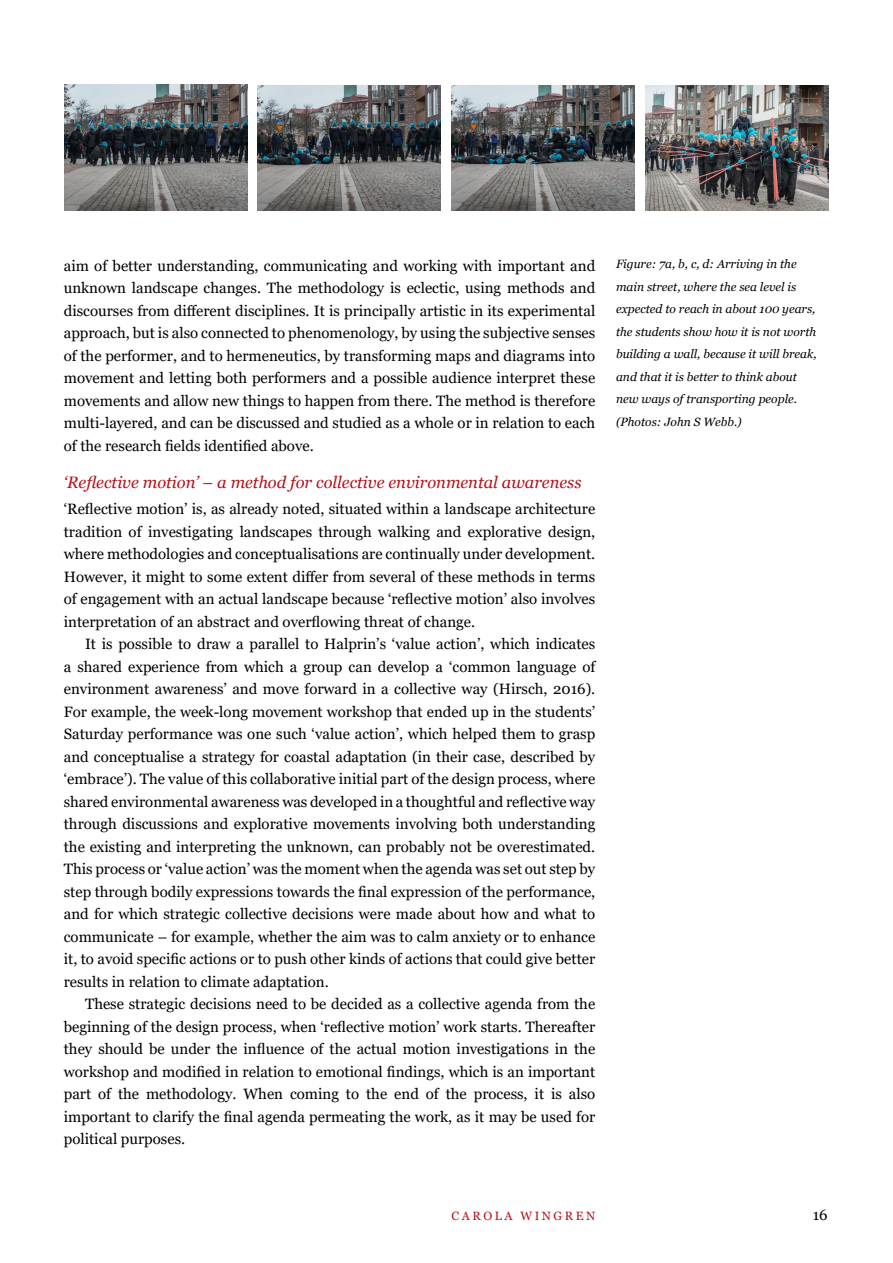
<style>
.page{position:relative;width:893px;height:1263px;background:#fff}
.page>*{position:absolute;margin:0;border:0;box-sizing:border-box;transform-origin:0 0}
.LR_subhead_2{font:italic 16.5px "Georgia";color:#b5111a}
.LR_body_text{font:15px/22.5px "Georgia";color:#000;text-align:justify}
.LR_body_text_no_inde{font:15px/22.5px "Georgia";color:#000;text-align:justify}
.LR_caption{font:italic 12px/22.5px "Georgia";color:#000}
.t1{font:12px "Georgia";letter-spacing:.21em;color:#b5121b}
</style>
<div class="page">
<img style="left:64px;top:85px;width:183px;height:125px">
<img style="left:258px;top:85px;width:182px;height:125px">
<img style="left:451px;top:85px;width:183px;height:125px">
<img style="left:646px;top:85px;width:183px;height:125px">
<p class="LR_body_text_no_inde" style="left:64px;top:255px;width:533px">aim of better understanding, communicating and working with important and unknown landscape changes. The methodology is eclectic, using methods and discourses from different disciplines. It is principally artistic in its experimental approach, but is also connected to phenomenology, by using the subjective senses of the performer, and to hermeneutics, by transforming maps and diagrams into movement and letting both performers and a possible audience interpret these movements and allow new things to happen from there. The method is therefore multi-layered, and can be discussed and studied as a whole or in relation to each of the research fields identified above.</p>
<p class="LR_subhead_2" style="left:64px;top:471px;width:519px">‘Reflective motion’ – a method for collective environmental awareness</p>
<p class="LR_body_text_no_inde" style="left:64px;top:498px;width:533px">‘Reflective motion’ is, as already noted, situated within a landscape architecture tradition of investigating landscapes through walking and explorative design, where methodologies and conceptualisations are continually under development.<br>However, it might to some extent differ from several of these methods in terms of engagement with an actual landscape because ‘reflective motion’ also involves interpretation of an abstract and overflowing threat of change.</p>
<p class="LR_body_text" style="left:64px;top:633px;width:533px;text-indent:21px">It is possible to draw a parallel to Halprin’s ‘value action’, which indicates a shared experience from which a group can develop a ‘common language of environment awareness’ and move forward in a collective way (Hirsch, 2016).<br>For example, the week-long movement workshop that ended up in the students’ Saturday performance was one such ‘value action’, which helped them to grasp and conceptualise a strategy for coastal adaptation (in their case, described by ‘embrace’). The value of this collaborative initial part of the design process, where shared environmental awareness was developed in a thoughtful and reflective way through discussions and explorative movements involving both understanding the existing and interpreting the unknown, can probably not be overestimated.<br>This process or ‘value action’ was the moment when the agenda was set out step by step through bodily expressions towards the final expression of the performance, and for which strategic collective decisions were made about how and what to communicate – for example, whether the aim was to calm anxiety or to enhance it, to avoid specific actions or to push other kinds of actions that could give better results in relation to climate adaptation.</p>
<p class="LR_body_text" style="left:64px;top:993px;width:533px;text-indent:21px">These strategic decisions need to be decided as a collective agenda from the beginning of the design process, when ‘reflective motion’ work starts. Thereafter they should be under the influence of the actual motion investigations in the workshop and modified in relation to emotional findings, which is an important part of the methodology. When coming to the end of the process, it is also important to clarify the final agenda permeating the work, as it may be used for political purposes.</p>
<p class="LR_caption" style="left:616px;top:253px;width:202px">Figure: 7a, b, c, d: Arriving in the main street, where the sea level is expected to reach in about 100 years, the students show how it is not worth building a wall, because it will break, and that it is better to think about new ways of transporting people. (Photos: John S Webb.)</p>
<p class="t1" style="left:452px;top:1209px;width:145px">CAROLA WINGREN</p>
<p class="LR_body_text" style="left:813px;top:1204px;width:16px">16</p>
</div>
